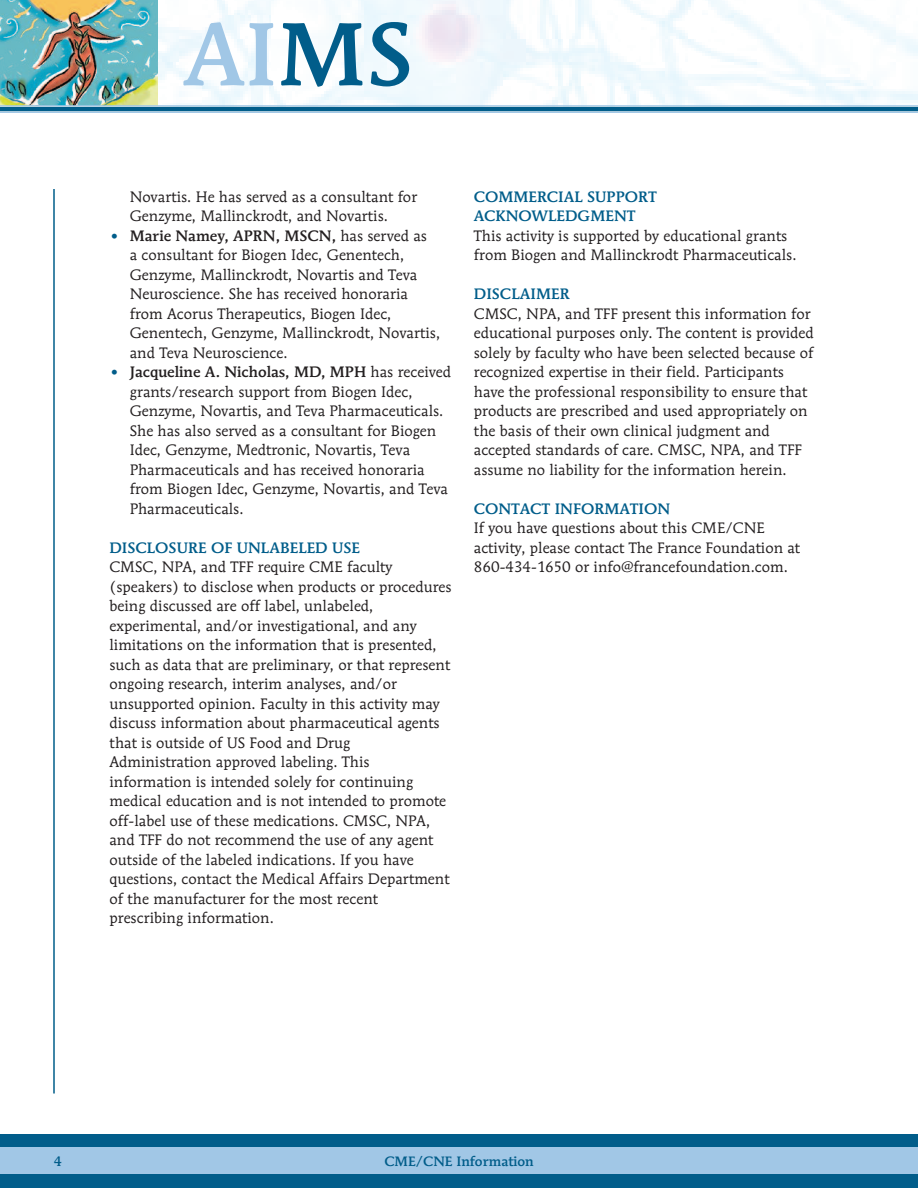
<style>
.page{position:relative;width:918px;height:1188px;background:#fff}
.page>*{position:absolute;margin:0;border:0;box-sizing:border-box;transform-origin:0 0}
.t1{font:500 88.35px "Mendoza Roman";color:#a1c7e6}
.t2{font:15px/19.5px "Mendoza Roman";color:#231f20}
.t3{font:500 15px/19.5px "Mendoza Roman";color:#015d8a}
.t4{font:500 13.5px "Mendoza Roman";color:#015d8a}
.s1{color:#015d8a}
.s2{font-weight:500;color:#015d8a}
.s3{font-weight:500}
</style>
<div class="page">
<div style="left:0;top:1134px;width:918px;height:54px;background:#015d8a"></div>
<img style="left:0;top:0;width:158px;height:105px">
<hr style="left:0;top:105px;width:918px;height:1px;background:#a1c7e6">
<hr style="left:0;top:107px;width:918px;height:4px;background:#015d8a">
<hr style="left:0;top:112px;width:918px;height:1px;background:#a1c7e6">
<hr style="left:53px;top:189px;width:2px;height:905px;background:#015d8a">
<div style="left:0;top:1148px;width:918px;height:26px;background:#a1c7e6"></div>
<h1 class="t1" style="left:183px;top:19px;width:232px">AI<span class="s1">MS</span></h1>
<p class="t2" style="left:130px;top:188px;width:289px">Novartis. He has served as a consultant for<br>Genzyme, Mallinckrodt, and Novartis.</p>
<p class="t2" style="left:130px;top:227px;width:312px;text-indent:-20px"><span class="s2">•</span> <span class="s3">Marie Namey, APRN, MSCN,</span> has served as<br>a consultant for Biogen Idec, Genentech, Genzyme, Mallinckrodt, Novartis and Teva Neuroscience. She has received honoraria from Acorus Therapeutics, Biogen Idec, Genentech, Genzyme, Mallinckrodt, Novartis, and Teva Neuroscience.</p>
<p class="t2" style="left:130px;top:363px;width:323px;text-indent:-20px"><span class="s2">•</span> <span class="s3">Jacqueline A. Nicholas, MD, MPH</span> has received grants/research support from Biogen Idec, Genzyme, Novartis, and Teva Pharmaceuticals.<br>She has also served as a consultant for Biogen Idec, Genzyme, Medtronic, Novartis, Teva Pharmaceuticals and has received honoraria from Biogen Idec, Genzyme, Novartis, and Teva Pharmaceuticals.</p>
<p class="t3" style="left:110px;top:539px;width:252px">DISCLOSURE OF UNLABELED USE</p>
<p class="t2" style="left:109px;top:558px;width:344px">CMSC, NPA, and TFF require CME faculty (speakers) to disclose when products or procedures being discussed are off label, unlabeled, experimental, and/or investigational, and any limitations on the information that is presented, such as data that are preliminary, or that represent ongoing research, interim analyses, and/or unsupported opinion. Faculty in this activity may discuss information about pharmaceutical agents that is outside of US Food and Drug Administration approved labeling. This information is intended solely for continuing medical education and is not intended to promote off-label use of these medications. CMSC, NPA, and TFF do not recommend the use of any agent outside of the labeled indications. If you have questions, contact the Medical Affairs Department of the manufacturer for the most recent prescribing information.</p>
<p class="t3" style="left:474px;top:188px;width:185px">COMMERCIAL SUPPORT<br>ACKNOWLEDGMENT</p>
<p class="t2" style="left:474px;top:227px;width:324px">This activity is supported by educational grants from Biogen and Mallinckrodt Pharmaceuticals.</p>
<p class="t3" style="left:474px;top:285px;width:97px">DISCLAIMER</p>
<p class="t2" style="left:474px;top:305px;width:341px">CMSC, NPA, and TFF present this information for educational purposes only. The content is provided solely by faculty who have been selected because of recognized expertise in their field. Participants have the professional responsibility to ensure that products are prescribed and used appropriately on the basis of their own clinical judgment and accepted standards of care. CMSC, NPA, and TFF assume no liability for the information herein.</p>
<p class="t3" style="left:474px;top:500px;width:198px">CONTACT INFORMATION</p>
<p class="t2" style="left:474px;top:519px;width:328px">If you have questions about this CME/CNE activity, please contact The France Foundation at<br>860-434-1650 or info@francefoundation.com.</p>
<p class="t4" style="left:54px;top:1156px;width:10px">4</p>
<p class="t4" style="left:384px;top:1156px;width:151px">CME/CNE Information</p>
</div>
